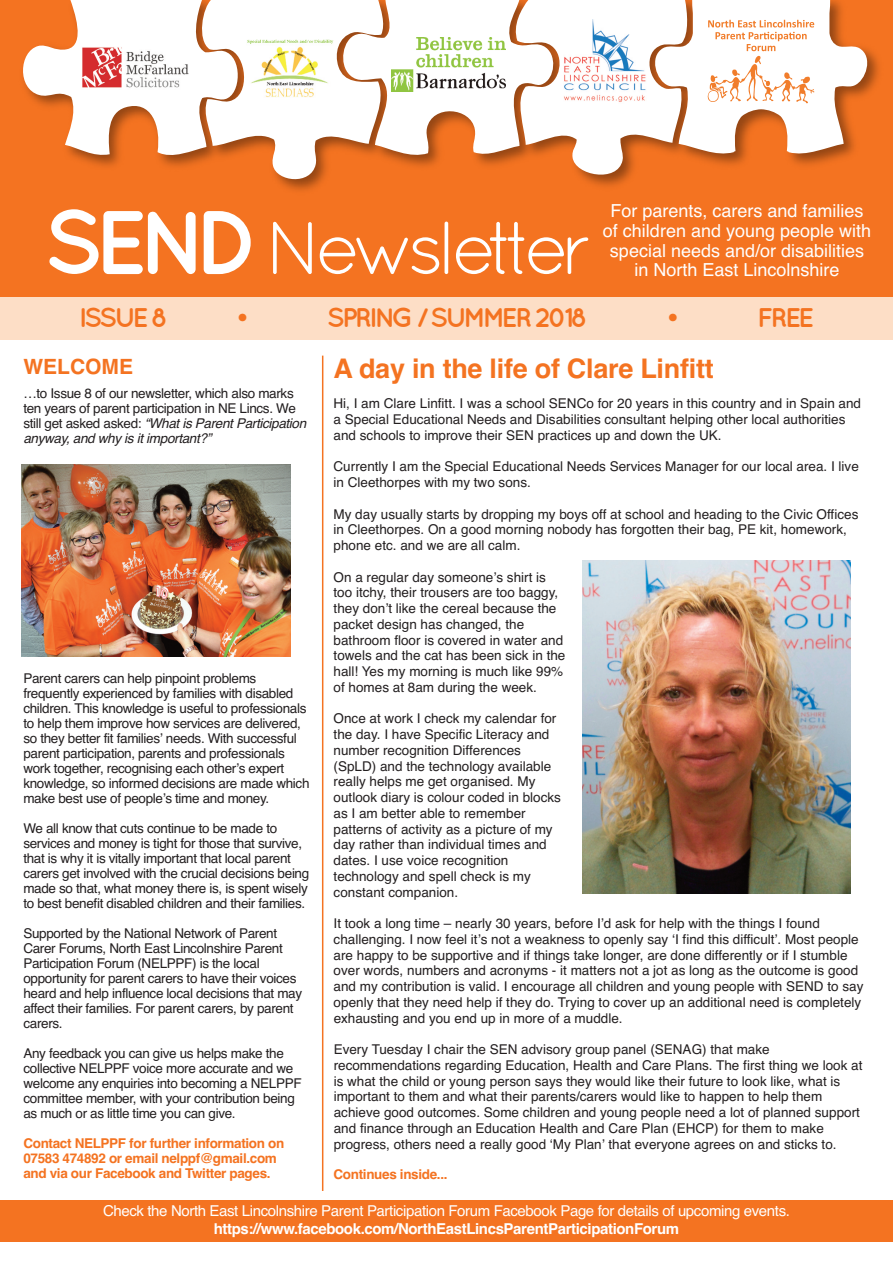
<style>
.page{position:relative;width:893px;height:1263px;background:#fff}
.page>*{position:absolute;margin:0;border:0;box-sizing:border-box;transform-origin:0 0}
.t1{font:75px "Quicksand";letter-spacing:-.12em;color:#fff}
.t2{font:700 27px "Quicksand";letter-spacing:-.1em;color:#f47321}
.t3{font:700 27px "Helvetica";letter-spacing:-.01em;color:#f47321}
.t4{font:700 21px "Helvetica";color:#f47321}
.t5{font:18px/19.5px "Helvetica";color:#fff;text-align:center}
.t6{font:15px "Helvetica";letter-spacing:-.025em;color:#fff}
.t7{font:700 15px "Helvetica";letter-spacing:-.025em;color:#fff}
.t8{font:13.5px/15.8px "Helvetica";color:#231f20}
.t9{font:13.5px/15px "Helvetica";letter-spacing:-.025em;color:#231f20}
.t10{font:700 13.5px/15px "Helvetica";letter-spacing:-.025em;color:#f47321}
.s1{font-weight:700;font-size:90px}
.s2{font-style:italic}
</style>
<div class="page">
<hr style="left:0;top:0;width:1px;height:1263px;background:#fddec6">
<div style="left:0;top:0;width:893px;height:298px;background:#f47321"></div>
<div style="left:0;top:298px;width:893px;height:42px;background:#fddec6"></div>
<div style="left:0;top:1200px;width:893px;height:42px;background:#f47321"></div>
<img style="left:277px;top:49px;width:602px;height:142px">
<svg style="left:23px;top:0;width:844px;height:179px"></svg>
<img style="left:563px;top:20px;width:83px;height:83px">
<img style="left:392px;top:38px;width:113px;height:53px">
<img style="left:79px;top:45px;width:114px;height:45px">
<img style="left:247px;top:37px;width:87px;height:60px">
<img style="left:21px;top:464px;width:270px;height:192px">
<img style="left:582px;top:560px;width:268px;height:333px">
<hr style="left:322px;top:356px;width:1px;height:835px;background:#f47321">
<h3 class="t5" style="left:603px;top:202px;width:270px">For parents, carers and families of children and young people with special needs and/or disabilities in North East Lincolnshire</h3>
<h1 class="t1" style="left:43px;top:222px;width:552px"><span class="s1">SEND</span> Newsletter</h1>
<h2 class="t2" style="left:79px;top:308px;width:91px">ISSUE 8</h2>
<h2 class="t2" style="left:236px;top:308px;width:14px">•</h2>
<h2 class="t2" style="left:327px;top:308px;width:263px">SPRING / SUMMER 2018</h2>
<h2 class="t2" style="left:666px;top:308px;width:14px">•</h2>
<h2 class="t2" style="left:757px;top:308px;width:59px">FREE</h2>
<h3 class="t4" style="left:23px;top:354px;width:111px">WELCOME</h3>
<p class="t9" style="left:23px;top:386px;width:284px">…to Issue 8 of our newsletter, which also marks ten years of parent participation in NE Lincs. We still get asked asked: <span class="s2">“What is Parent Participation anyway, and why is it important?”</span></p>
<h2 class="t3" style="left:334px;top:353px;width:382px">A day in the life of Clare Linfitt</h2>
<p class="t8" style="left:334px;top:396px;width:529px">Hi, I am Clare Linfitt. I was a school SENCo for 20 years in this country and in Spain and a Special Educational Needs and Disabilities consultant helping other local authorities and schools to improve their SEN practices up and down the UK.</p>
<p class="t8" style="left:334px;top:459px;width:527px">Currently I am the Special Educational Needs Services Manager for our local area. I live in Cleethorpes with my two sons.</p>
<p class="t8" style="left:334px;top:506px;width:526px">My day usually starts by dropping my boys off at school and heading to the Civic Offices in Cleethorpes. On a good morning nobody has forgotten their bag, PE kit, homework, phone etc. and we are all calm.</p>
<p class="t8" style="left:334px;top:569px;width:233px">On a regular day someone’s shirt is too itchy, their trousers are too baggy, they don’t like the cereal because the packet design has changed, the bathroom floor is covered in water and towels and the cat has been sick in the hall! Yes my morning is much like 99% of homes at 8am during the week.</p>
<p class="t8" style="left:334px;top:711px;width:229px">Once at work I check my calendar for the day. I have Specific Literacy and number recognition Differences (SpLD) and the technology available really helps me get organised. My outlook diary is colour coded in blocks as I am better able to remember patterns of activity as a picture of my day rather than individual times and dates. I use voice recognition technology and spell check is my constant companion.</p>
<p class="t8" style="left:334px;top:915px;width:531px">It took a long time – nearly 30 years, before I’d ask for help with the things I found challenging. I now feel it’s not a weakness to openly say ‘I find this difficult’. Most people are happy to be supportive and if things take longer, are done differently or if I stumble over words, numbers and acronyms - it matters not a jot as long as the outcome is good and my contribution is valid. I encourage all children and young people with SEND to say openly that they need help if they do. Trying to cover up an additional need is completely exhausting and you end up in more of a muddle.</p>
<p class="t8" style="left:334px;top:1041px;width:530px">Every Tuesday I chair the SEN advisory group panel (SENAG) that make recommendations regarding Education, Health and Care Plans. The first thing we look at is what the child or young person says they would like their future to look like, what is important to them and what their parents/carers would like to happen to help them achieve good outcomes. Some children and young people need a lot of planned support and finance through an Education Health and Care Plan (EHCP) for them to make progress, others need a really good ‘My Plan’ that everyone agrees on and sticks to.</p>
<p class="t10" style="left:334px;top:1167px;width:115px">Continues inside...</p>
<p class="t9" style="left:23px;top:671px;width:288px">Parent carers can help pinpoint problems frequently experienced by families with disabled children. This knowledge is useful to professionals to help them improve how services are delivered, so they better fit families’ needs. With successful parent participation, parents and professionals work together, recognising each other’s expert knowledge, so informed decisions are made which make best use of people’s time and money.</p>
<p class="t9" style="left:23px;top:821px;width:287px">We all know that cuts continue to be made to services and money is tight for those that survive, that is why it is vitally important that local parent carers get involved with the crucial decisions being made so that, what money there is, is spent wisely to best benefit disabled children and their families.</p>
<p class="t9" style="left:23px;top:926px;width:280px">Supported by the National Network of Parent Carer Forums, North East Lincolnshire Parent Participation Forum (NELPPF) is the local opportunity for parent carers to have their voices heard and help influence local decisions that may affect their families. For parent carers, by parent carers.</p>
<p class="t9" style="left:23px;top:1046px;width:280px">Any feedback you can give us helps make the collective NELPPF voice more accurate and we welcome any enquiries into becoming a NELPPF committee member, with your contribution being as much or as little time you can give.</p>
<p class="t10" style="left:23px;top:1136px;width:262px">Contact NELPPF for further information on<br>07583 474892 or email nelppf@gmail.com and via our Facebook and Twitter pages.</p>
<p class="t6" style="left:103px;top:1202px;width:688px">Check the North East Lincolnshire Parent Participation Forum Facebook Page for details of upcoming events.</p>
<p class="t7" style="left:214px;top:1220px;width:467px">https://www.facebook.com/NorthEastLincsParentParticipationForum</p>
</div>
